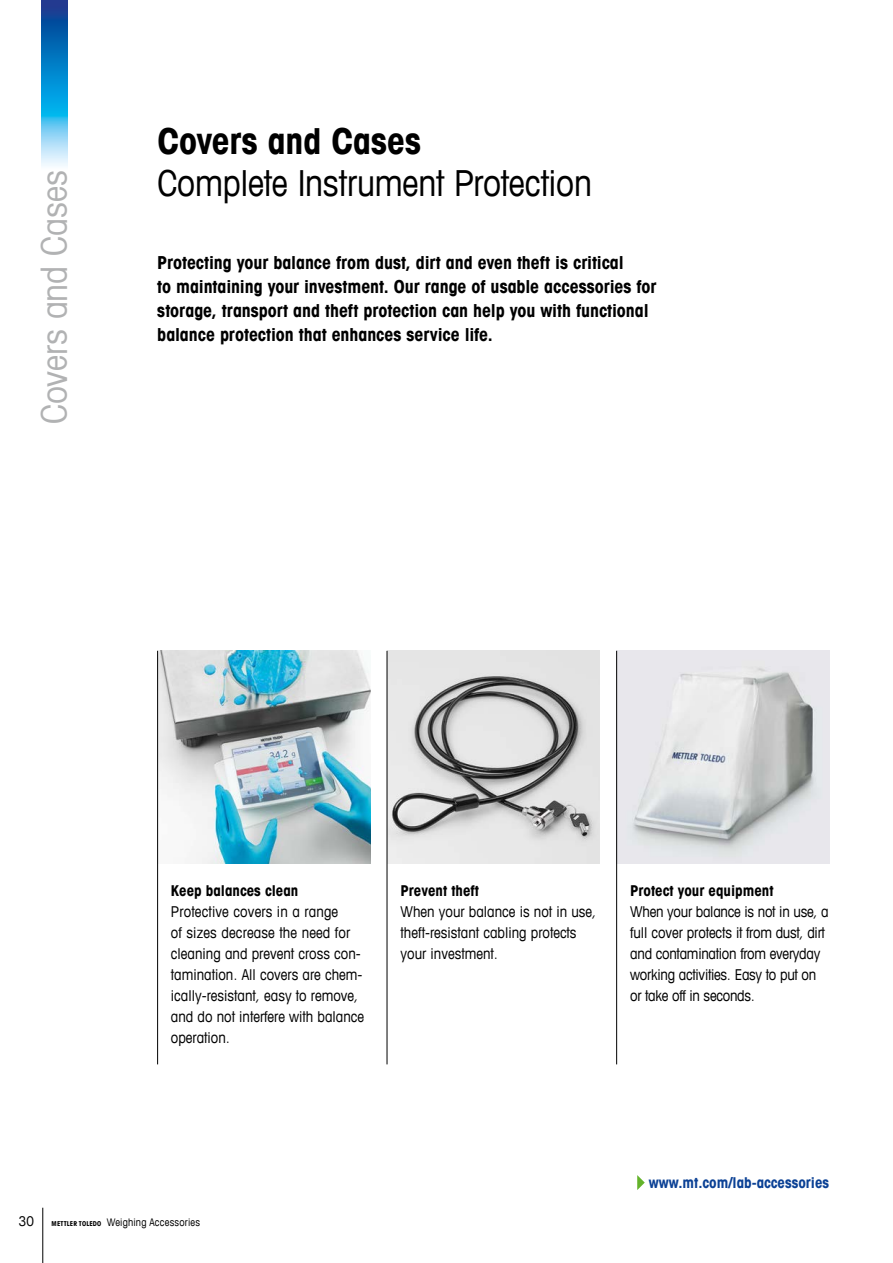
<style>
.page{position:relative;width:893px;height:1263px;background:#fff}
.page>*{position:absolute;margin:0;border:0;box-sizing:border-box;transform-origin:0 0}
.t1{font:condensed 36px "Avant Garde Com";letter-spacing:-.005em;color:#000}
.t2{font:700 condensed 36px "Avant Garde Com";letter-spacing:-.005em;color:#000}
.t3{font:condensed 36px "Avant Garde";letter-spacing:-.005em;color:#b1b2b3}
.t4{font:700 condensed 18px/24px "Avant Garde Com";letter-spacing:-.005em;color:#000}
.t5{font:condensed 15px/21px "Avant Garde Com";color:#000}
.t6{font:condensed 15px/21px "Avant Garde Com";letter-spacing:-.02em;color:#000}
.t7{font:700 condensed 15px "Avant Garde Com";color:#000}
.t8{font:700 condensed 15px "Avant Garde Com";color:#0b4195}
.t9{font:condensed 13.5px "Avant Garde Com";color:#000}
.t10{font:condensed 10.5px "Avant Garde Com";letter-spacing:.02em;color:#000}
.s1{font-weight:700;font-size:6.75px}
</style>
<div class="page">
<hr style="left:42px;top:1208px;width:1px;height:55px;background:#000">
<img style="left:42px;top:0;width:25px;height:166px">
<img style="left:617px;top:651px;width:212px;height:212px">
<img style="left:158px;top:651px;width:212px;height:212px">
<img style="left:388px;top:651px;width:212px;height:212px">
<hr style="left:157px;top:651px;width:1px;height:413px;background:#000">
<hr style="left:387px;top:651px;width:1px;height:413px;background:#000">
<hr style="left:616px;top:651px;width:1px;height:413px;background:#000">
<svg style="left:637px;top:1175px;width:8px;height:15px"></svg>
<h1 class="t3" style="left:32px;top:424px;width:255px;rotate:-90deg">Covers and Cases</h1>
<h1 class="t2" style="left:157px;top:118px;width:265px">Covers and Cases</h1>
<h1 class="t1" style="left:157px;top:160px;width:436px">Complete Instrument Protection</h1>
<p class="t4" style="left:157px;top:250px;width:501px">Protecting your balance from dust, dirt and even theft is critical<br>to maintaining your investment. Our range of usable accessories for storage, transport and theft protection can help you with functional balance protection that enhances service life.</p>
<p class="t7" style="left:171px;top:880px;width:129px">Keep balances clean</p>
<p class="t5" style="left:171px;top:900px;width:195px">Protective covers in a range<br>of sizes decrease the need for cleaning and prevent cross con&shy;tamination. All covers are chem&shy;ically-resistant, easy to remove, and do not interfere with balance operation.</p>
<p class="t7" style="left:401px;top:880px;width:80px">Prevent theft</p>
<p class="t5" style="left:401px;top:900px;width:197px">When your balance is not in use, theft-resistant cabling protects your investment.</p>
<p class="t7" style="left:630px;top:880px;width:145px">Protect your equipment</p>
<p class="t6" style="left:630px;top:900px;width:200px">When your balance is not in use, a full cover protects it from dust, dirt and contamination from everyday working activities. Easy to put on or take off in seconds.</p>
<p class="t8" style="left:649px;top:1173px;width:182px">www.mt.com/lab-accessories</p>
<p class="t9" style="left:19px;top:1213px;width:16px">30</p>
<p class="t10" style="left:52px;top:1216px;width:150px"><span class="s1">METTLER TOLEDO</span> Weighing Accessories</p>
</div>
